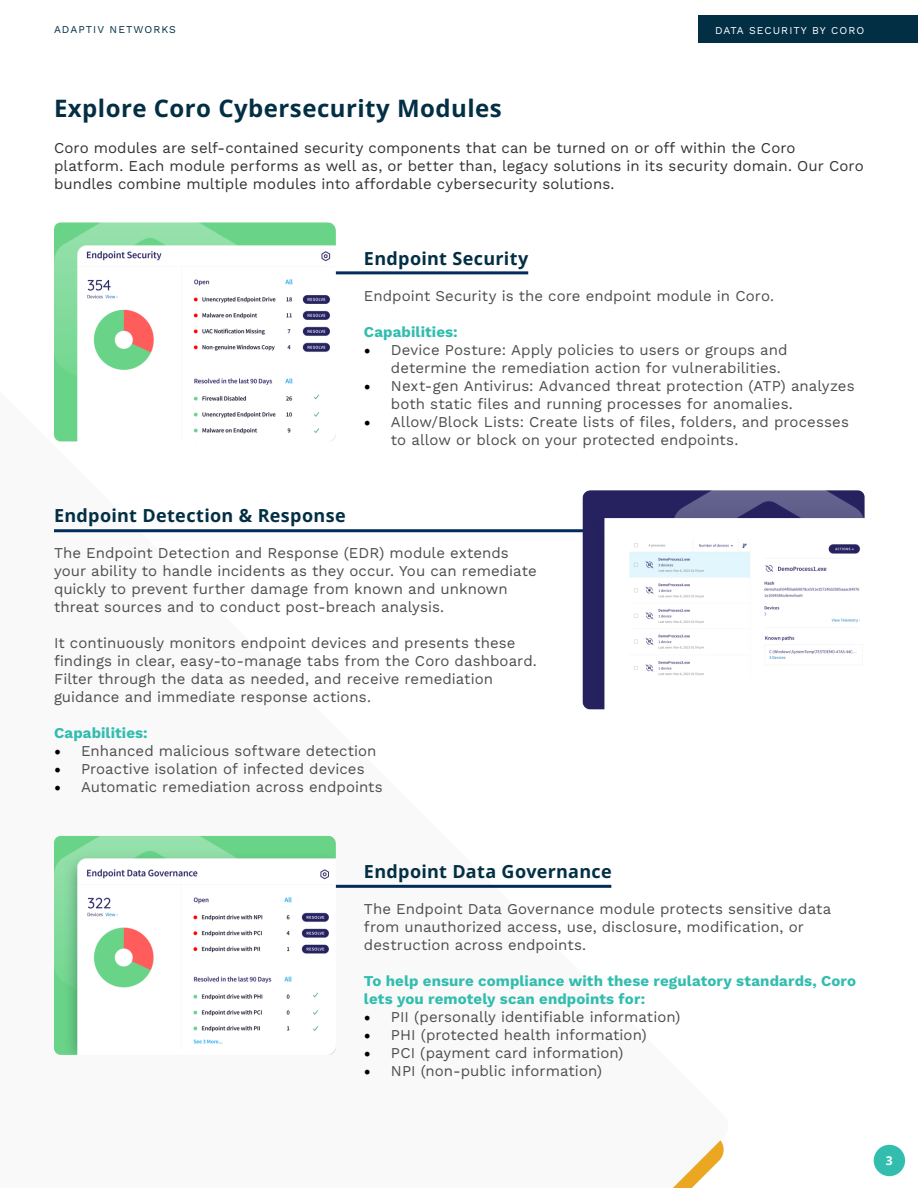
<style>
.page{position:relative;width:918px;height:1188px;background:#fff}
.page>*{position:absolute;margin:0;border:0;box-sizing:border-box;transform-origin:0 0}
.t1{font:700 24px "Open Sans";letter-spacing:.02em;color:#032f45}
.underline{font:700 18px "Open Sans";letter-spacing:.015em;color:#032f45}
.underline_right{font:700 18px "Open Sans";letter-spacing:.02em;color:#032f45}
.t2{font:15px/18px "Work Sans";letter-spacing:.005em;color:#4e4e50}
.t3{font:15px/18px "Work Sans";letter-spacing:.005em;color:#333}
.t4{font:700 15px/18px "Work Sans";letter-spacing:.01em;color:#32bdaf}
.t5{font:700 12px "Open Sans";color:#fff}
.t6{font:10.5px "Work Sans";letter-spacing:.1em;color:#fff}
.t7{font:10.5px "Work Sans";letter-spacing:.1em;color:#032f45}
.s1{font-family:"Minion Pro";font-size:18px;color:#000}
</style>
<div class="page">
<div style="left:874px;top:1145px;width:31px;height:31px;background:#32bdaf;border-radius:50%"></div>
<div style="left:699px;top:15px;width:219px;height:28px;background:#032f45"></div>
<hr style="left:323px;top:271px;width:205px;height:3px;background:#002b5c">
<hr style="left:323px;top:885px;width:288px;height:3px;background:#002b5c">
<hr style="left:54px;top:529px;width:703px;height:3px;background:#002b5c">
<img style="left:54px;top:222px;width:282px;height:219px">
<img style="left:54px;top:836px;width:282px;height:219px">
<img style="left:583px;top:490px;width:282px;height:219px">
<p class="t7" style="left:54px;top:22px;width:123px">ADAPTIV NETWORKS</p>
<p class="t6" style="left:715px;top:22px;width:151px">DATA SECURITY BY CORO</p>
<p class="t1" style="left:54px;top:92px;width:449px">Explore Coro Cybersecurity Modules</p>
<p class="t3" style="left:54px;top:139px;width:811px">Coro modules are self-contained security components that can be turned on or off within the Coro platform. Each module performs as well as, or better than, legacy solutions in its security domain. Our Coro bundles combine multiple modules into affordable cybersecurity solutions.</p>
<p class="underline" style="left:364px;top:245px;width:166px">Endpoint Security</p>
<p class="t2" style="left:364px;top:286px;width:412px">Endpoint Security is the core endpoint module in Coro.</p>
<p class="t4" style="left:364px;top:322px;width:95px">Capabilities:</p>
<p class="t2" style="left:391px;top:340px;width:398px;text-indent:-27px"><span class="s1">•</span> Device Posture: Apply policies to users or groups and determine the remediation action for vulnerabilities.</p>
<p class="t2" style="left:391px;top:376px;width:465px;text-indent:-27px"><span class="s1">•</span> Next-gen Antivirus: Advanced threat protection (ATP) analyzes both static files and running processes for anomalies.</p>
<p class="t2" style="left:391px;top:412px;width:460px;text-indent:-27px"><span class="s1">•</span> Allow/Block Lists: Create lists of files, folders, and processes to allow or block on your protected endpoints.</p>
<p class="underline_right" style="left:54px;top:503px;width:293px">Endpoint Detection &amp; Response</p>
<p class="t2" style="left:54px;top:544px;width:484px">The Endpoint Detection and Response (EDR) module extends your ability to handle incidents as they occur. You can remediate quickly to prevent further damage from known and unknown threat sources and to conduct post-breach analysis.</p>
<p class="t2" style="left:54px;top:634px;width:484px">It continuously monitors endpoint devices and presents these findings in clear, easy-to-manage tabs from the Coro dashboard.<br>Filter through the data as needed, and receive remediation guidance and immediate response actions.</p>
<p class="t4" style="left:54px;top:724px;width:95px">Capabilities:</p>
<p class="t2" style="left:54px;top:742px;width:324px"><span class="s1">•</span> Enhanced malicious software detection</p>
<p class="t2" style="left:54px;top:760px;width:312px"><span class="s1">•</span> Proactive isolation of infected devices</p>
<p class="t2" style="left:54px;top:778px;width:330px"><span class="s1">•</span> Automatic remediation across endpoints</p>
<p class="underline" style="left:364px;top:859px;width:249px">Endpoint Data Governance</p>
<p class="t2" style="left:364px;top:899px;width:469px">The Endpoint Data Governance module protects sensitive data from unauthorized access, use, disclosure, modification, or destruction across endpoints.</p>
<p class="t4" style="left:364px;top:971px;width:494px">To help ensure compliance with these regulatory standards, Coro lets you remotely scan endpoints for:</p>
<p class="t2" style="left:364px;top:1007px;width:318px"><span class="s1">•</span> PII (personally identifiable information)</p>
<p class="t2" style="left:364px;top:1025px;width:284px"><span class="s1">•</span> PHI (protected health information)</p>
<p class="t2" style="left:364px;top:1043px;width:261px"><span class="s1">•</span> PCI (payment card information)</p>
<p class="t2" style="left:364px;top:1061px;width:240px"><span class="s1">•</span> NPI (non-public information)</p>
<p class="t5" style="left:886px;top:1152px;width:8px">3</p>
</div>
